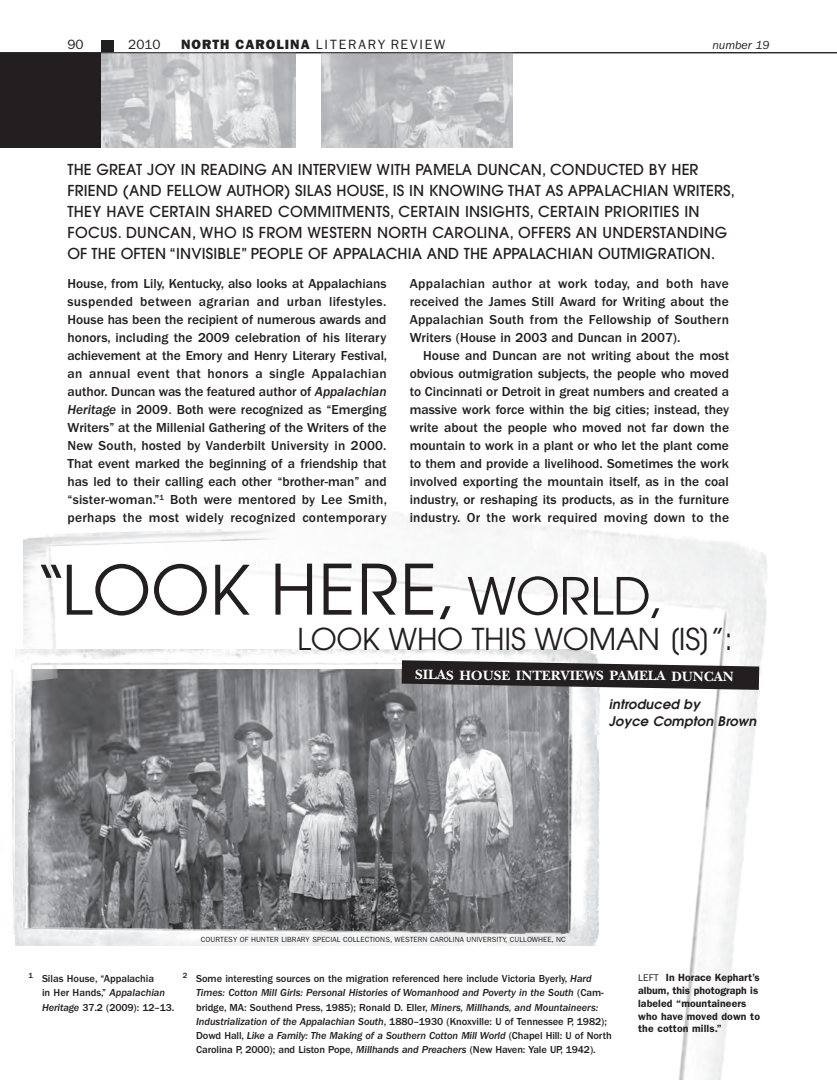
<style>
.page{position:relative;width:837px;height:1080px;background:#fff}
.page>*{position:absolute;margin:0;border:0;box-sizing:border-box;transform-origin:0 0}
.t1{font:67.5px "Avant Garde";color:#231f20}
.t2{font:30px "Avant Garde";letter-spacing:-.01em;color:#231f20}
.t3{font:500 15px/21px "Avant Garde";letter-spacing:.01em;color:#231f20}
.t4{font:700 14.1px "New Baskerville";letter-spacing:-.005em;color:#fff}
.t5{font:500 13.5px/18px "Franklin Gothic";letter-spacing:.02em;color:#231f20;text-align:justify}
.t6{font:13.5px "Franklin Gothic";letter-spacing:.14em;color:#231f20}
.t7{font:italic 600 13.2px/16.5px "Avant Garde";letter-spacing:.01em;color:#231f20}
.t8{font:italic 12px "Franklin Gothic";color:#231f20}
.t9{font:500 10.5px/14.2px "Franklin Gothic";letter-spacing:-.005em;color:#231f20}
.t10{font:600 10.5px/12.8px "Franklin Gothic";letter-spacing:.01em;color:#231f20}
.t11{font:9.75px "Franklin Gothic";color:#231f20}
.t12{font:7.5px "Franklin Gothic";letter-spacing:.01em;color:#231f20}
.s1{font-weight:800}
.s2{font-style:italic}
.s3{font-weight:400}
.s4{font-size:69px}
.s5{font-size:51px}
</style>
<div class="page">
<div style="left:101px;top:40px;width:13px;height:13px;background:#231f20"></div>
<img style="left:11px;top:508px;width:756px;height:572px">
<img style="left:23px;top:512px;width:386px;height:138px">
<img style="left:16px;top:650px;width:585px;height:296px">
<div style="left:0;top:53px;width:105px;height:95px;background:#231f20"></div>
<img style="left:102px;top:53px;width:194px;height:95px">
<img style="left:321px;top:53px;width:192px;height:95px">
<svg style="left:402px;top:660px;width:357px;height:30px;background:#4a4748"></svg>
<hr style="left:0;top:52px;width:837px;height:1px;background:#231f20">
<p class="t6" style="left:67px;top:37px;width:18px">90</p>
<p class="t6" style="left:128px;top:37px;width:34px">2010</p>
<p class="t6" style="left:181px;top:37px;width:266px"><span class="s1">NORTH CAROLINA</span> LITERARY REVIEW</p>
<p class="t8" style="left:713px;top:38px;width:58px">number 19</p>
<p class="t3" style="left:67px;top:159px;width:669px">THE GREAT JOY IN READING AN INTERVIEW WITH PAMELA DUNCAN, CONDUCTED BY HER FRIEND (AND FELLOW AUTHOR) SILAS HOUSE, IS IN KNOWING THAT AS APPALACHIAN WRITERS, THEY HAVE CERTAIN SHARED COMMITMENTS, CERTAIN INSIGHTS, CERTAIN PRIORITIES IN FOCUS. DUNCAN, WHO IS FROM WESTERN NORTH CAROLINA, OFFERS AN UNDERSTANDING OF THE OFTEN “INVISIBLE” PEOPLE OF APPALACHIA AND THE APPALACHIAN OUTMIGRATION.</p>
<p class="t5" style="left:410px;top:275px;width:321px">Appalachian author at work today, and both have received the James Still Award for Writing about the Appalachian South from the Fellowship of Southern Writers (House in 2003 and Duncan in 2007).</p>
<p class="t5" style="left:410px;top:347px;width:321px;text-indent:14px">House and Duncan are not writing about the most obvious outmigration subjects, the people who moved to Cincinnati or Detroit in great numbers and created a massive work force within the big cities; instead, they write about the people who moved not far down the mountain to work in a plant or who let the plant come to them and provide a livelihood. Sometimes the work involved exporting the mountain itself, as in the coal industry, or reshaping its products, as in the furniture industry. Or the work required moving down to the</p>
<p class="t5" style="left:67px;top:275px;width:321px">House, from Lily, Kentucky, also looks at Appalachians suspended between agrarian and urban lifestyles.<br>House has been the recipient of numerous awards and honors, including the 2009 celebration of his literary achievement at the Emory and Henry Literary Festival, an annual event that honors a single Appalachian author. Duncan was the featured author of <span class="s2">Appalachian Heritage</span> in 2009<span class="s3">.</span> Both were recognized as “Emerging Writers” at the Millenial Gathering of the Writers of the New South, hosted by Vanderbilt University in 2000.<br>That event marked the beginning of a friendship that has led to their calling each other “brother-man” and “sister-woman.”<sup>1</sup> Both were mentored by Lee Smith, perhaps the most widely recognized contemporary</p>
<h1 class="t1" style="left:34px;top:550px;width:632px">“LOOK <span class="s4">HERE</span>, <span class="s5">WORLD,</span></h1>
<h2 class="t2" style="left:297px;top:621px;width:437px">LOOK WHO THIS WOMAN [IS]”:</h2>
<p class="t4" style="left:415px;top:667px;width:320px">SILAS HOUSE INTERVIEWS PAMELA DUNCAN</p>
<p class="t7" style="left:609px;top:696px;width:149px">introduced by<br>Joyce Compton Brown</p>
<p class="t12" style="left:201px;top:935px;width:11px">COURTESY</p>
<p class="t12" style="left:240px;top:935px;width:22px">OF HUNTER</p>
<p class="t12" style="left:281px;top:935px;width:9px">LIBRARY</p>
<p class="t12" style="left:312px;top:935px;width:10px">SPECIAL</p>
<p class="t12" style="left:343px;top:935px;width:10px">COLLECTIONS</p>
<p class="t12" style="left:390px;top:935px;width:16px">, WESTERN</p>
<p class="t12" style="left:430px;top:935px;width:10px">CAROLINA</p>
<p class="t12" style="left:467px;top:935px;width:10px">UNIVERSITY</p>
<p class="t12" style="left:505px;top:935px;width:15px">, CULLOWHEE</p>
<p class="t12" style="left:552px;top:935px;width:16px">, NC</p>
<p class="t9" style="left:42px;top:972px;width:134px;text-indent:-14px"><sup>1</sup> Silas House, “Appalachia<br>in Her Hands,” <span class="s2">Appalachian<br>Heritage</span> 37.2 (2009): 12–13.</p>
<p class="t9" style="left:196px;top:972px;width:417px;text-indent:-13px"><sup>2</sup> Some interesting sources on the migration referenced here include Victoria Byerly, <span class="s2">Hard Times: Cotton Mill Girls: Personal Histories of Womanhood and Poverty in the South</span> (Cam&shy;bridge, MA: Southend Press, 1985); Ronald D. Eller, <span class="s2">Miners, Millhands, and Mountaineers:<br>Industrialization of the Appalachian South</span>, 1880–1930 (Knoxville: U of Tennessee P, 1982); Dowd Hall, <span class="s2">Like a Family: The Making of a Southern Cotton Mill World</span> (Chapel Hill: U of North Carolina P, 2000); and Liston Pope, <span class="s2">Millhands and Preachers</span> (New Haven: Yale UP, 1942).</p>
<p class="t10" style="left:638px;top:971px;width:123px;text-indent:28px">In Horace Kephart’s album, this photograph is labeled “mountaineers who have moved down to the cotton mills.”</p>
<p class="t11" style="left:638px;top:972px;width:6px">LEFT</p>
</div>
